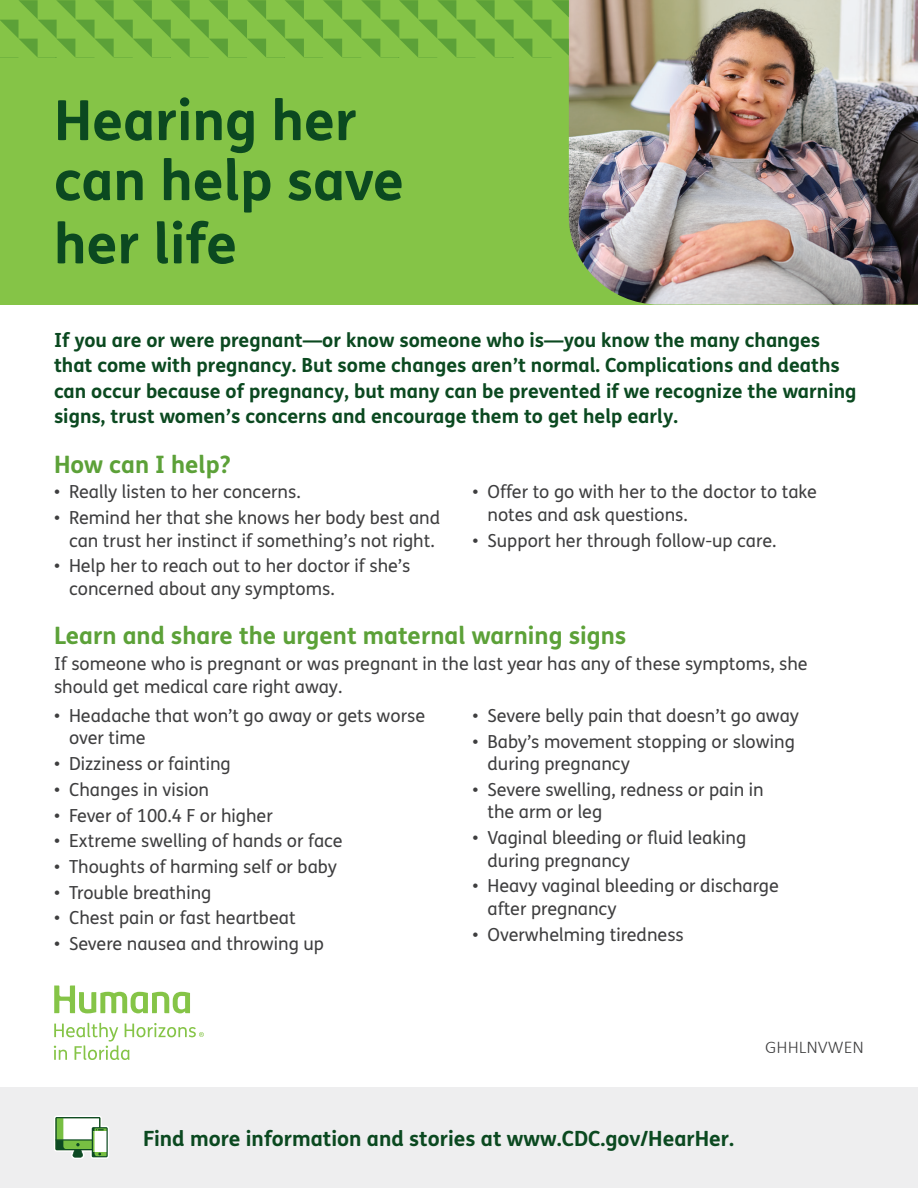
<style>
.page{position:relative;width:918px;height:1188px;background:#fff}
.page>*{position:absolute;margin:0;border:0;box-sizing:border-box;transform-origin:0 0}
.t1{font:700 55.5px/60px "FS Humana";color:#0b4920}
.t2{font:700 24px "FS Humana";color:#5ca138}
.t3{font:700 21px "FS Humana";color:#0b4920}
.t4{font:700 19.5px/25.5px "FS Humana";color:#0b4920}
.t5{font:18px/22.5px "FS Humana";color:#3e3e3f}
.t6{font:300 18px "Calibri";color:#3e3e3f}
</style>
<div class="page">
<div style="left:0;top:0;width:918px;height:305px;background:#85c447"></div>
<img style="left:569px;top:0;width:349px;height:305px">
<div style="left:0;top:1088px;width:918px;height:100px;background:#eeeeef"></div>
<svg style="left:54px;top:986px;width:136px;height:27px"></svg>
<svg style="left:54px;top:1023px;width:150px;height:37px"></svg>
<svg style="left:0;top:0;width:569px;height:57px"></svg>
<svg style="left:54px;top:1116px;width:55px;height:43px;background:#b2ccab"></svg>
<p class="t1" style="left:54px;top:88px;width:351px">Hearing her can help save</p>
<p class="t1" style="left:54px;top:211px;width:185px">her life</p>
<p class="t4" style="left:54px;top:326px;width:804px">If you are or were pregnant—or know someone who is—you know the many changes that come with pregnancy. But some changes aren’t normal. Complications and deaths can occur because of pregnancy, but many can be prevented if we recognize the warning signs, trust women’s concerns and encourage them to get help early.</p>
<p class="t2" style="left:54px;top:446px;width:178px">How can I help?</p>
<p class="t5" style="left:54px;top:480px;width:248px">• Really listen to her concerns.</p>
<p class="t5" style="left:54px;top:506px;width:388px;text-align:center">• Remind her that she knows her body best and can trust her instinct if something’s not right.</p>
<p class="t5" style="left:69px;top:554px;width:343px;text-indent:-15px">• Help her to reach out to her doctor if she’s concerned about any symptoms.</p>
<p class="t5" style="left:488px;top:480px;width:331px;text-indent:-15px">• Offer to go with her to the doctor to take notes and ask questions.</p>
<p class="t5" style="left:472px;top:529px;width:305px">• Support her through follow-up care.</p>
<p class="t2" style="left:54px;top:617px;width:574px">Learn and share the urgent maternal warning signs</p>
<p class="t5" style="left:54px;top:652px;width:755px">If someone who is pregnant or was pregnant in the last year has any of these symptoms, she should get medical care right away.</p>
<p class="t5" style="left:69px;top:704px;width:358px;text-indent:-15px">• Headache that won’t go away or gets worse over time</p>
<p class="t5" style="left:54px;top:752px;width:178px">• Dizziness or fainting</p>
<p class="t5" style="left:54px;top:778px;width:157px">• Changes in vision</p>
<p class="t5" style="left:54px;top:804px;width:220px">• Fever of 100.4 F or higher</p>
<p class="t5" style="left:54px;top:829px;width:290px">• Extreme swelling of hands or face</p>
<p class="t5" style="left:54px;top:855px;width:284px">• Thoughts of harming self or baby</p>
<p class="t5" style="left:54px;top:881px;width:159px">• Trouble breathing</p>
<p class="t5" style="left:54px;top:907px;width:243px">• Chest pain or fast heartbeat</p>
<p class="t5" style="left:54px;top:932px;width:272px">• Severe nausea and throwing up</p>
<p class="t5" style="left:472px;top:704px;width:328px">• Severe belly pain that doesn’t go away</p>
<p class="t5" style="left:488px;top:730px;width:309px;text-indent:-15px">• Baby’s movement stopping or slowing during pregnancy</p>
<p class="t5" style="left:488px;top:778px;width:278px;text-indent:-15px">• Severe swelling, redness or pain in the arm or leg</p>
<p class="t5" style="left:488px;top:826px;width:260px;text-indent:-15px">• Vaginal bleeding or fluid leaking during pregnancy</p>
<p class="t5" style="left:488px;top:874px;width:293px;text-indent:-15px">• Heavy vaginal bleeding or discharge after pregnancy</p>
<p class="t5" style="left:472px;top:923px;width:213px">• Overwhelming tiredness</p>
<p class="t3" style="left:143px;top:1122px;width:593px">Find more information and stories at www.CDC.gov/HearHer.</p>
<p class="t6" style="left:765px;top:1036px;width:100px">GHHLNVWEN</p>
</div>
